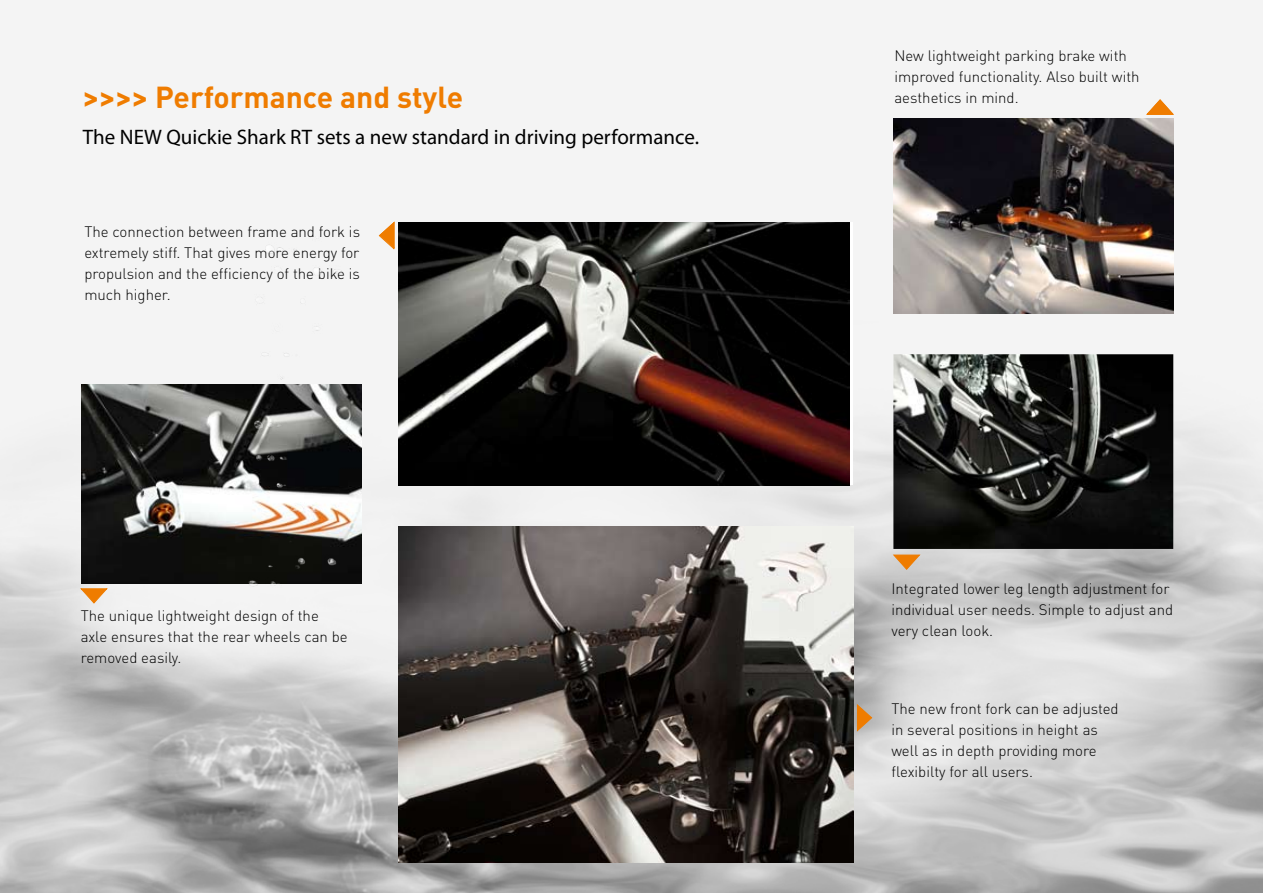
<style>
.page{position:relative;width:1263px;height:893px;background:#fff}
.page>*{position:absolute;margin:0;border:0;box-sizing:border-box;transform-origin:0 0}
.t1{font:700 30px "DINOT";color:#ef7c00}
.t2{font:21px "Myriad Pro";color:#000}
.t3{font:300 15px/21px "DINOT";color:#000}
</style>
<div class="page">
<img style="left:0;top:0;width:1263px;height:893px">
<svg style="left:661px;top:577px;width:496px;height:316px;background:#ccc"></svg>
<svg style="left:207px;top:576px;width:454px;height:317px"></svg>
<svg style="left:0;top:576px;width:207px;height:317px;background:#c5c5c5"></svg>
<img style="left:399px;top:526px;width:454px;height:337px">
<img style="left:81px;top:384px;width:168px;height:200px">
<img style="left:893px;top:354px;width:280px;height:195px">
<img style="left:399px;top:222px;width:450px;height:263px">
<img style="left:893px;top:119px;width:280px;height:195px">
<svg style="left:80px;top:588px;width:28px;height:16px"></svg>
<svg style="left:378px;top:221px;width:17px;height:29px"></svg>
<svg style="left:892px;top:554px;width:29px;height:16px"></svg>
<svg style="left:857px;top:703px;width:16px;height:29px"></svg>
<img style="left:249px;top:237px;width:125px;height:355px">
<svg style="left:1146px;top:99px;width:28px;height:16px"></svg>
<h1 class="t1" style="left:83px;top:78px;width:382px">&gt;&gt;&gt;&gt; Performance and style</h1>
<h2 class="t2" style="left:83px;top:124px;width:618px">The NEW Quickie Shark RT sets a new standard in driving performance.</h2>
<p class="t3" style="left:84px;top:221px;width:277px;text-align:justify">The connection between frame and fork is extremely stiff. That gives more energy for propulsion and the efficiency of the bike is much higher.</p>
<p class="t3" style="left:81px;top:605px;width:268px">The unique lightweight design of the axle ensures that the rear wheels can be removed easily.</p>
<p class="t3" style="left:894px;top:45px;width:247px">New lightweight parking brake with improved functionality. Also built with aesthetics in mind.</p>
<p class="t3" style="left:891px;top:578px;width:283px">Integrated lower leg length adjustment for individual user needs. Simple to adjust and very clean look.</p>
<p class="t3" style="left:891px;top:698px;width:229px">The new front fork can be adjusted in several positions in height as well as in depth providing more flexibilty for all users.</p>
</div>
